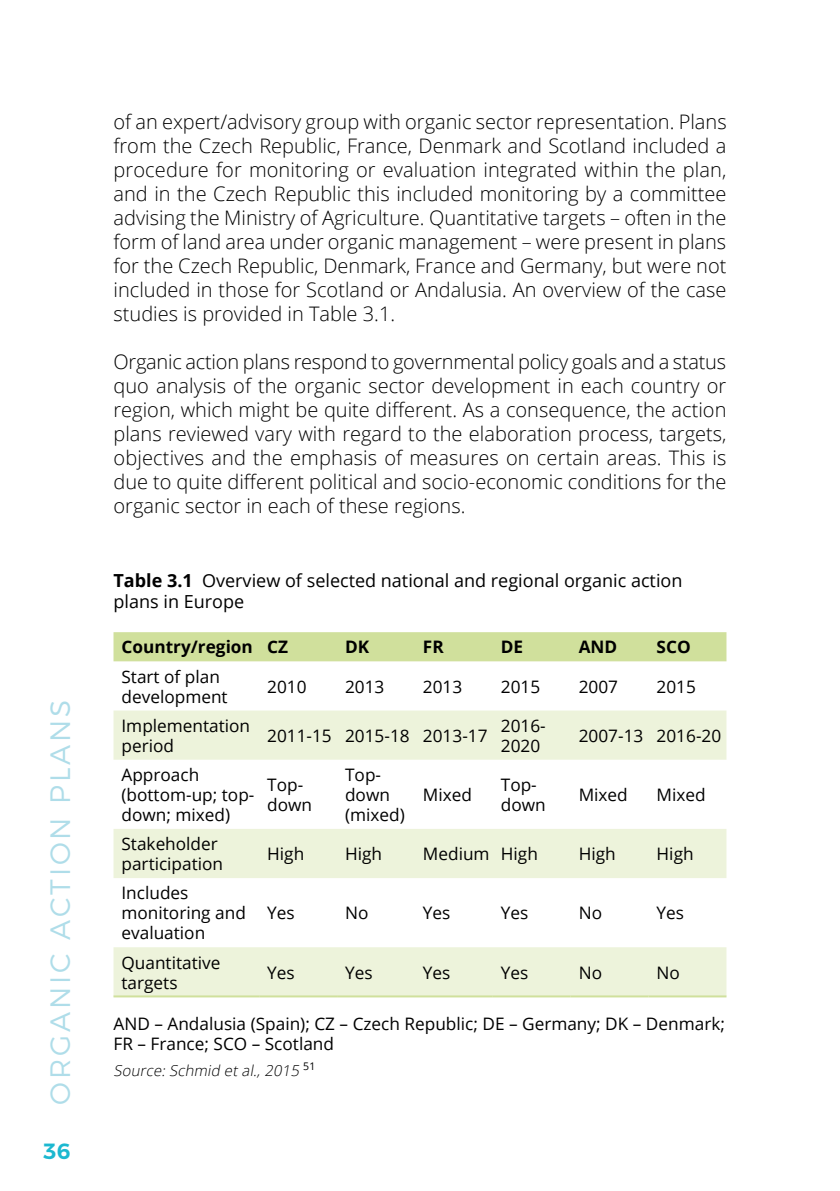
<style>
.page{position:relative;width:840px;height:1191px;background:#fff}
.page>*{position:absolute;margin:0;border:0;box-sizing:border-box;transform-origin:0 0}
.t1{font:300 28px "Montserrat";letter-spacing:.1em;color:#afdde9}
.t2{font:600 22px "Montserrat";color:#1cb8d0}
.t3{font:300 20px/24px "Open Sans";color:#000;text-align:justify}
.t4{font:18px/20.8px "Open Sans";color:#000}
.t5{font:17.2px/20px "Open Sans";color:#000}
.t6{font:700 17.2px "Open Sans";color:#000}
.t7{font:italic 300 15px "Open Sans";color:#000}
.s1{font-weight:700}
</style>
<div class="page">
<div style="left:113px;top:632px;width:613px;height:29px;background:#d0e09c"></div>
<svg style="left:113px;top:710px;width:613px;height:285px;fill:#edf3db"></svg>
<hr style="left:113px;top:995px;width:146px;height:2px;background:#d0e09c">
<hr style="left:259px;top:995px;width:78px;height:2px;background:#d0e09c">
<hr style="left:337px;top:995px;width:77px;height:2px;background:#d0e09c">
<hr style="left:414px;top:995px;width:78px;height:2px;background:#d0e09c">
<hr style="left:492px;top:995px;width:78px;height:2px;background:#d0e09c">
<hr style="left:570px;top:995px;width:78px;height:2px;background:#d0e09c">
<hr style="left:648px;top:995px;width:78px;height:2px;background:#d0e09c">
<h1 class="t1" style="left:38px;top:1104px;width:407px;rotate:-90deg">ORGANIC ACTION PLANS</h1>
<p class="t2" style="left:43px;top:1132px;width:29px">36</p>
<p class="t3" style="left:113px;top:109px;width:614px">of an expert/advisory group with organic sector representation. Plans from the Czech Republic, France, Denmark and Scotland included a procedure for monitoring or evaluation integrated within the plan, and in the Czech Republic this included monitoring by a committee advising the Ministry of Agriculture. Quantitative targets – often in the form of land area under organic management – were present in plans for the Czech Republic, Denmark, France and Germany, but were not included in those for Scotland or Andalusia. An overview of the case studies is provided in Table 3.1.</p>
<p class="t3" style="left:113px;top:349px;width:614px">Organic action plans respond to governmental policy goals and a status quo analysis of the organic sector development in each country or region, which might be quite different. As a consequence, the action plans reviewed vary with regard to the elaboration process, targets, objectives and the emphasis of measures on certain areas. This is due to quite different political and socio-economic conditions for the organic sector in each of these regions.</p>
<p class="t4" style="left:113px;top:570px;width:570px"><span class="s1">Table 3.1</span> Overview of selected national and regional organic action plans in Europe</p>
<p class="t6" style="left:121px;top:635px;width:168px">Country/region CZ</p>
<p class="t6" style="left:345px;top:635px;width:26px">DK</p>
<p class="t6" style="left:422px;top:635px;width:22px">FR</p>
<p class="t6" style="left:500px;top:635px;width:24px">DE</p>
<p class="t6" style="left:578px;top:635px;width:40px">AND</p>
<p class="t6" style="left:656px;top:635px;width:36px">SCO</p>
<p class="t5" style="left:121px;top:666px;width:108px">Start of plan development</p>
<p class="t5" style="left:267px;top:676px;width:41px">2010</p>
<p class="t5" style="left:345px;top:676px;width:41px">2013</p>
<p class="t5" style="left:422px;top:676px;width:41px">2013</p>
<p class="t5" style="left:500px;top:676px;width:41px">2015</p>
<p class="t5" style="left:578px;top:676px;width:41px">2007</p>
<p class="t5" style="left:656px;top:676px;width:41px">2015</p>
<p class="t5" style="left:121px;top:715px;width:130px">Implementation period</p>
<p class="t5" style="left:267px;top:725px;width:222px">2011-15 2015-18 2013-17</p>
<p class="t5" style="left:500px;top:715px;width:46px">2016-<br>2020</p>
<p class="t5" style="left:578px;top:725px;width:144px">2007-13 2016-20</p>
<p class="t5" style="left:121px;top:764px;width:134px">Approach (bottom-up; top&shy;down; mixed)</p>
<p class="t5" style="left:267px;top:774px;width:46px">Top&shy;down</p>
<p class="t5" style="left:345px;top:764px;width:61px">Top&shy;down (mixed)</p>
<p class="t5" style="left:422px;top:784px;width:51px">Mixed</p>
<p class="t5" style="left:500px;top:774px;width:46px">Top&shy;down</p>
<p class="t5" style="left:578px;top:784px;width:51px">Mixed</p>
<p class="t5" style="left:656px;top:784px;width:51px">Mixed</p>
<p class="t5" style="left:121px;top:833px;width:103px">Stakeholder participation</p>
<p class="t5" style="left:267px;top:843px;width:39px">High</p>
<p class="t5" style="left:345px;top:843px;width:39px">High</p>
<p class="t5" style="left:422px;top:843px;width:116px">Medium High</p>
<p class="t5" style="left:578px;top:843px;width:39px">High</p>
<p class="t5" style="left:656px;top:843px;width:39px">High</p>
<p class="t5" style="left:121px;top:882px;width:126px">Includes monitoring and evaluation</p>
<p class="t5" style="left:267px;top:902px;width:29px">Yes</p>
<p class="t5" style="left:345px;top:902px;width:25px">No</p>
<p class="t5" style="left:422px;top:902px;width:29px">Yes</p>
<p class="t5" style="left:500px;top:902px;width:29px">Yes</p>
<p class="t5" style="left:578px;top:902px;width:25px">No</p>
<p class="t5" style="left:656px;top:902px;width:29px">Yes</p>
<p class="t5" style="left:121px;top:951px;width:100px">Quantitative targets</p>
<p class="t5" style="left:267px;top:961px;width:29px">Yes</p>
<p class="t5" style="left:345px;top:961px;width:29px">Yes</p>
<p class="t5" style="left:422px;top:961px;width:29px">Yes</p>
<p class="t5" style="left:500px;top:961px;width:29px">Yes</p>
<p class="t5" style="left:578px;top:961px;width:25px">No</p>
<p class="t5" style="left:656px;top:961px;width:25px">No</p>
<p class="t5" style="left:113px;top:1012px;width:612px">AND – Andalusia (Spain); CZ – Czech Republic; DE – Germany; DK – Denmark;<br>FR – France; SCO – Scotland</p>
<p class="t7" style="left:113px;top:1060px;width:203px">Source:Schmid etal.,2015 <sup>5</sup> <sup>1</sup></p>
</div>
